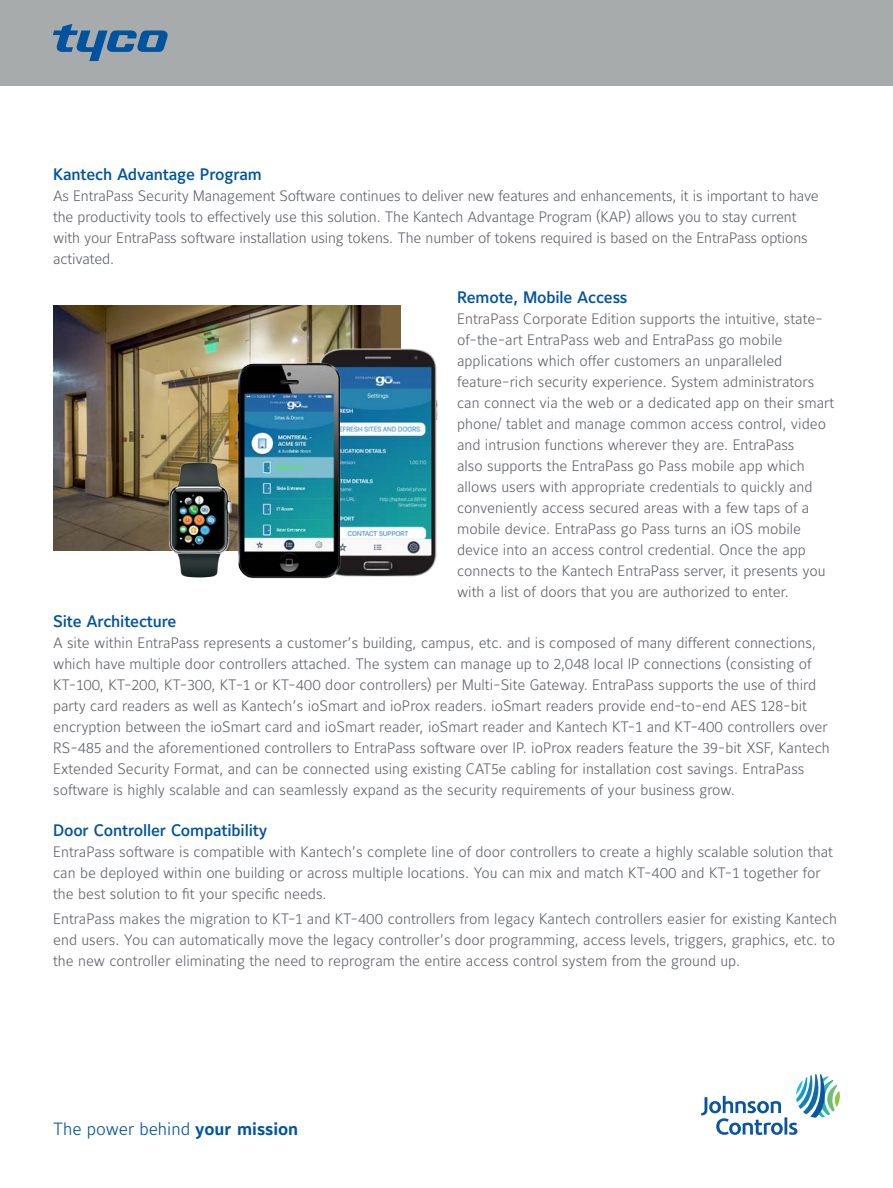
<style>
.page{position:relative;width:893px;height:1188px;background:#fff}
.page>*{position:absolute;margin:0;border:0;box-sizing:border-box;transform-origin:0 0}
.t1{font:300 17.55px "Maurea Jci Lf ML";color:#01539e}
.t2{font:500 16.5px "Maurea Jci Lf ML";letter-spacing:-.01em;color:#01539e}
.t3{font:300 15px/21px "Maurea Jci Lf ML";color:#5f6369}
.s1{font-weight:700}
</style>
<div class="page">
<div style="left:0;top:0;width:893px;height:85px;background:#a8abac"></div>
<svg style="left:53px;top:24px;width:115px;height:37px"></svg>
<svg style="left:701px;top:1074px;width:139px;height:61px"></svg>
<img style="left:53px;top:305px;width:347px;height:245px">
<img style="left:157px;top:452px;width:78px;height:126px">
<img style="left:311px;top:343px;width:127px;height:234px">
<img style="left:235px;top:359px;width:108px;height:220px">
<p class="t2" style="left:53px;top:165px;width:210px">Kantech Advantage Program</p>
<p class="t3" style="left:53px;top:185px;width:767px">As EntraPass Security Management Software continues to deliver new features and enhancements, it is important to have the productivity tools to effectively use this solution. The Kantech Advantage Program (KAP) allows you to stay current with your EntraPass software installation using tokens. The number of tokens required is based on the EntraPass options activated.</p>
<p class="t2" style="left:457px;top:287px;width:172px">Remote, Mobile Access</p>
<p class="t3" style="left:457px;top:308px;width:379px">EntraPass Corporate Edition supports the intuitive, state&shy;of-the-art EntraPass web and EntraPass go mobile applications which offer customers an unparalleled feature-rich security experience. System administrators can connect via the web or a dedicated app on their smart phone/ tablet and manage common access control, video and intrusion functions wherever they are. EntraPass<br>also supports the EntraPass go Pass mobile app which allows users with appropriate credentials to quickly and conveniently access secured areas with a few taps of a mobile device. EntraPass go Pass turns an iOS mobile device into an access control credential. Once the app connects to the Kantech EntraPass server, it presents you with a list of doors that you are authorized to enter.</p>
<p class="t2" style="left:53px;top:611px;width:125px">Site Architecture</p>
<p class="t3" style="left:53px;top:632px;width:778px">A site within EntraPass represents a customer’s building, campus, etc. and is composed of many different connections, which have multiple door controllers attached. The system can manage up to 2,048 local IP connections (consisting of KT-100, KT-200, KT-300, KT-1 or KT-400 door controllers) per Multi-Site Gateway. EntraPass supports the use of third party card readers as well as Kantech’s ioSmart and ioProx readers. ioSmart readers provide end-to-end AES 128-bit encryption between the ioSmart card and ioSmart reader, ioSmart reader and Kantech KT-1 and KT-400 controllers over RS-485 and the aforementioned controllers to EntraPass software over IP. ioProx readers feature the 39-bit XSF, Kantech Extended Security Format, and can be connected using existing CAT5e cabling for installation cost savings. EntraPass software is highly scalable and can seamlessly expand as the security requirements of your business grow.</p>
<p class="t2" style="left:53px;top:820px;width:215px">Door Controller Compatibility</p>
<p class="t3" style="left:53px;top:841px;width:781px">EntraPass software is compatible with Kantech’s complete line of door controllers to create a highly scalable solution that can be deployed within one building or across multiple locations. You can mix and match KT-400 and KT-1 together for the best solution to fit your specific needs.</p>
<p class="t3" style="left:53px;top:908px;width:785px">EntraPass makes the migration to KT-1 and KT-400 controllers from legacy Kantech controllers easier for existing Kantech end users. You can automatically move the legacy controller’s door programming, access levels, triggers, graphics, etc. to the new controller eliminating the need to reprogram the entire access control system from the ground up.</p>
<p class="t1" style="left:53px;top:1118px;width:247px">The power behind <span class="s1">your mission</span></p>
</div>
